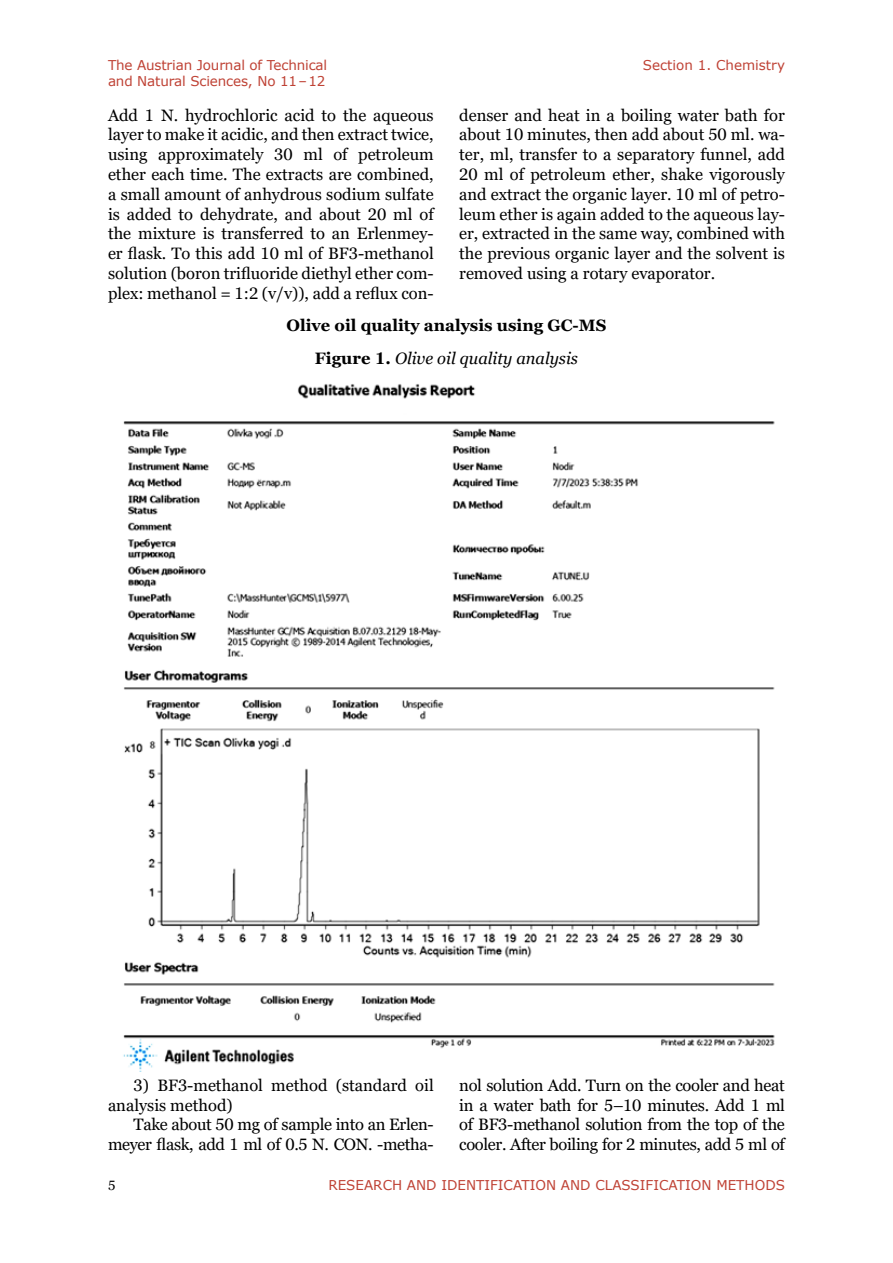
<style>
.page{position:relative;width:893px;height:1263px;background:#fff}
.page>*{position:absolute;margin:0;border:0;box-sizing:border-box;transform-origin:0 0}
.t1{font:16.5px/19.8px "Georgia Pro";color:#000;text-align:justify}
.t2{font:16.5px/19.8px "Georgia Pro";letter-spacing:-.02em;color:#000;text-align:right}
.t3{font:700 16.5px/32.5px "Georgia Pro";color:#000;text-align:center}
.t4{font:13.5px/16.2px "Verdana";color:#bf4235}
.t5{font:13.5px "Georgia Pro";color:#000}
.s1{font-weight:400;font-style:italic}
</style>
<div class="page">
<img style="left:123px;top:384px;width:652px;height:687px">
<p class="t4" style="left:108px;top:57px;width:221px">The Austrian Journal of Technical and Natural Sciences, No 11–12</p>
<p class="t4" style="left:643px;top:57px;width:144px">Section 1. Chemistry</p>
<p class="t1" style="left:108px;top:106px;width:327px">Add 1 N. hydrochloric acid to the aqueous layer to make it acidic, and then extract twice, using approximately 30 ml of petroleum ether each time. The extracts are combined, a small amount of anhydrous sodium sulfate is added to dehydrate, and about 20 ml of the mixture is transferred to an Erlenmey&shy;er flask. To this add 10 ml of BF3-methanol solution (boron trifluoride diethyl ether com&shy;plex: methanol = 1:2 (v/v)), add a reflux con-</p>
<p class="t1" style="left:459px;top:106px;width:327px">denser and heat in a boiling water bath for about 10 minutes, then add about 50 ml. wa&shy;ter, ml, transfer to a separatory funnel, add 20 ml of petroleum ether, shake vigorously and extract the organic layer. 10 ml of petro&shy;leum ether is again added to the aqueous lay&shy;er, extracted in the same way, combined with the previous organic layer and the solvent is removed using a rotary evaporator.</p>
<p class="t3" style="left:286px;top:310px;width:321px">Olive oil quality analysis using GC-MS<br>Figure 1. <span class="s1">Olive oil quality analysis</span></p>
<p class="t1" style="left:108px;top:1076px;width:327px;text-indent:26px">3) BF3-methanol method (standard oil analysis method)</p>
<p class="t2" style="left:108px;top:1115px;width:327px">Take about 50 mg of sample into an Erlen&shy;meyer flask, add 1 ml of 0.5 N. CON. -metha-</p>
<p class="t1" style="left:459px;top:1076px;width:327px">nol solution Add. Turn on the cooler and heat in a water bath for 5–10 minutes. Add 1 ml of BF3-methanol solution from the top of the cooler. After boiling for 2 minutes, add 5 ml of</p>
<p class="t5" style="left:108px;top:1178px;width:9px">5</p>
<p class="t4" style="left:328px;top:1177px;width:458px">RESEARCH AND IDENTIFICATION AND CLASSIFICATION METHODS</p>
</div>
